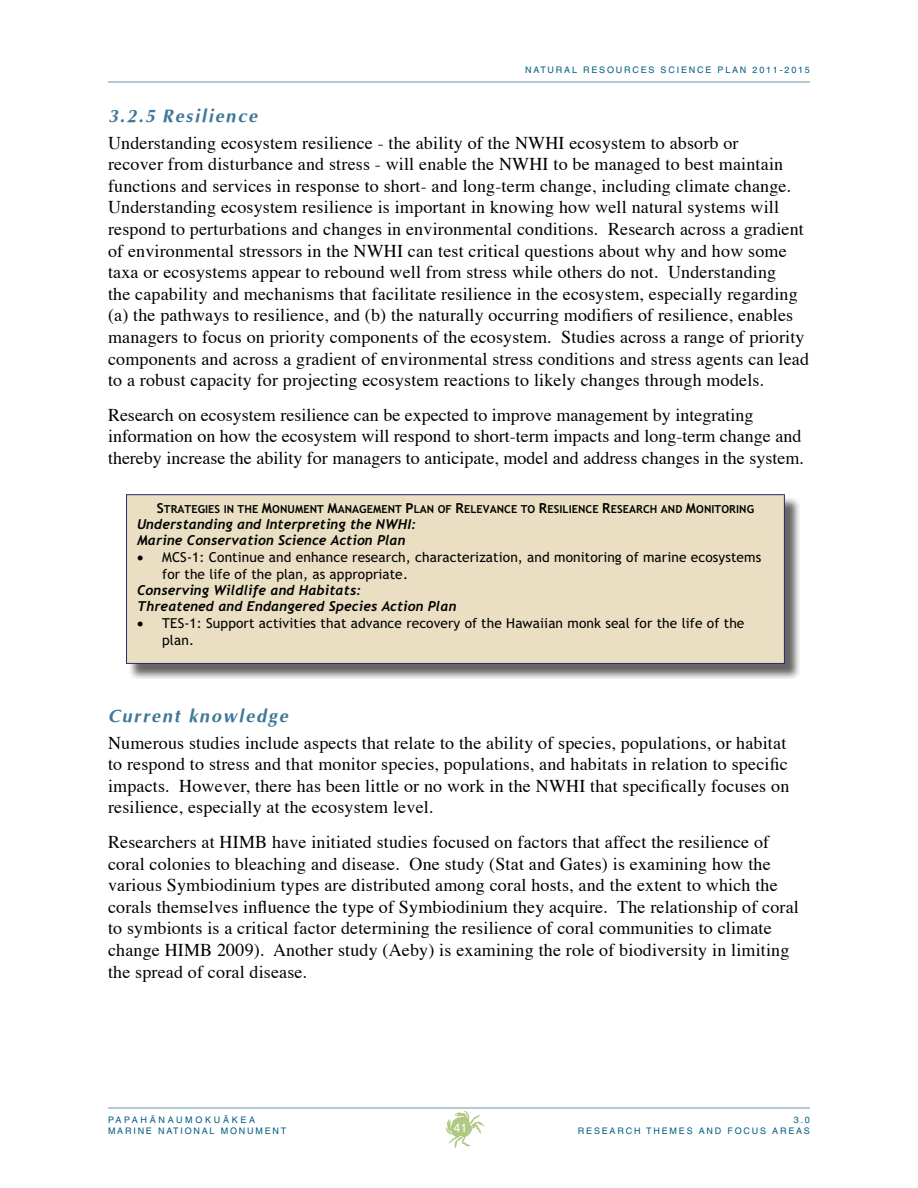
<style>
.page{position:relative;width:918px;height:1188px;background:#fff}
.page>*{position:absolute;margin:0;border:0;box-sizing:border-box;transform-origin:0 0}
.t1{font:18px/21.6px "Times";letter-spacing:.01em;color:#000}
.t2{font:italic 700 18px "Hawn Optimist";letter-spacing:.1em;color:#3f7898}
.t3{font:13.8px/16.4px "Trebuchet MS";letter-spacing:.01em;color:#010101}
.t4{font:italic 700 13.8px/16px "Trebuchet";letter-spacing:.01em;color:#010101}
.t5{font:12px "Hawn Helv";color:#fff}
.t6{font:700 11.1px "Trebuchet MS";letter-spacing:.005em;color:#010101}
.t7{font:9px/10.8px "Hawn Helv";letter-spacing:.2em;color:#005d7e}
.s1{font-size:13.8px}
</style>
<div class="page">
<hr style="left:108px;top:1107px;width:702px;height:1px;background:#b5c9d4">
<hr style="left:108px;top:81px;width:702px;height:1px;background:#b5c9d4">
<svg style="left:446px;top:1110px;width:38px;height:39px"></svg>
<img style="left:130px;top:498px;width:670px;height:181px">
<div style="left:126px;top:494px;width:659px;height:170px;background:#eadfc3"></div>
<p class="t7" style="left:525px;top:64px;width:286px">NATURAL RESOURCES SCIENCE PLAN 2011-2015</p>
<p class="t2" style="left:108px;top:104px;width:151px">3.2.5 Resilience</p>
<p class="t1" style="left:108px;top:130px;width:703px">Understanding ecosystem resilience - the ability of the NWHI ecosystem to absorb or<br>recover from disturbance and stress - will enable the NWHI to be managed to best maintain functions and services in response to short- and long-term change, including climate change.<br>Understanding ecosystem resilience is important in knowing how well natural systems will respond to perturbations and changes in environmental conditions. Research across a gradient of environmental stressors in the NWHI can test critical questions about why and how some taxa or ecosystems appear to rebound well from stress while others do not. Understanding<br>the capability and mechanisms that facilitate resilience in the ecosystem, especially regarding (a) the pathways to resilience, and (b) the naturally occurring modifiers of resilience, enables managers to focus on priority components of the ecosystem. Studies across a range of priority components and across a gradient of environmental stress conditions and stress agents can lead to a robust capacity for projecting ecosystem reactions to likely changes through models.</p>
<p class="t1" style="left:108px;top:402px;width:697px">Research on ecosystem resilience can be expected to improve management by integrating information on how the ecosystem will respond to short-term impacts and long-term change and thereby increase the ability for managers to anticipate, model and address changes in the system.</p>
<p class="t6" style="left:157px;top:502px;width:599px"><span class="s1">S</span>TRATEGIES IN THE <span class="s1">M</span>ONUMENT <span class="s1">M</span>ANAGEMENT <span class="s1">P</span>LAN OF <span class="s1">R</span>ELEVANCE TO <span class="s1">R</span>ESILIENCE <span class="s1">R</span>ESEARCH AND <span class="s1">M</span>ONITORING</p>
<p class="t4" style="left:137px;top:517px;width:281px">Understanding and Interpreting the NWHI:<br>Marine Conservation Science Action Plan</p>
<p class="t3" style="left:162px;top:550px;width:601px;text-indent:-25px">• MCS-1: Continue and enhance research, characterization, and monitoring of marine ecosystems for the life of the plan, as appropriate.</p>
<p class="t4" style="left:137px;top:582px;width:321px">Conserving Wildlife and Habitats:<br>Threatened and Endangered Species Action Plan</p>
<p class="t3" style="left:162px;top:616px;width:584px;text-indent:-25px">• TES-1: Support activities that advance recovery of the Hawaiian monk seal for the life of the plan.</p>
<p class="t2" style="left:108px;top:704px;width:181px">Current knowledge</p>
<p class="t1" style="left:108px;top:730px;width:683px">Numerous studies include aspects that relate to the ability of species, populations, or habitat to respond to stress and that monitor species, populations, and habitats in relation to specific impacts. However, there has been little or no work in the NWHI that specifically focuses on resilience, especially at the ecosystem level.</p>
<p class="t1" style="left:108px;top:830px;width:692px">Researchers at HIMB have initiated studies focused on factors that affect the resilience of coral colonies to bleaching and disease. One study (Stat and Gates) is examining how the various Symbiodinium types are distributed among coral hosts, and the extent to which the corals themselves influence the type of Symbiodinium they acquire. The relationship of coral to symbionts is a critical factor determining the resilience of coral communities to climate change HIMB 2009). Another study (Aeby) is examining the role of biodiversity in limiting the spread of coral disease.</p>
<p class="t7" style="left:108px;top:1115px;width:180px">PAPAHÄNAUMOKUÄKEA<br>MARINE NATIONAL MONUMENT</p>
<p class="t7" style="left:578px;top:1115px;width:234px;text-align:right">3.0<br>RESEARCH THEMES AND FOCUS AREAS</p>
<p class="t5" style="left:454px;top:1121px;width:15px">41</p>
</div>
